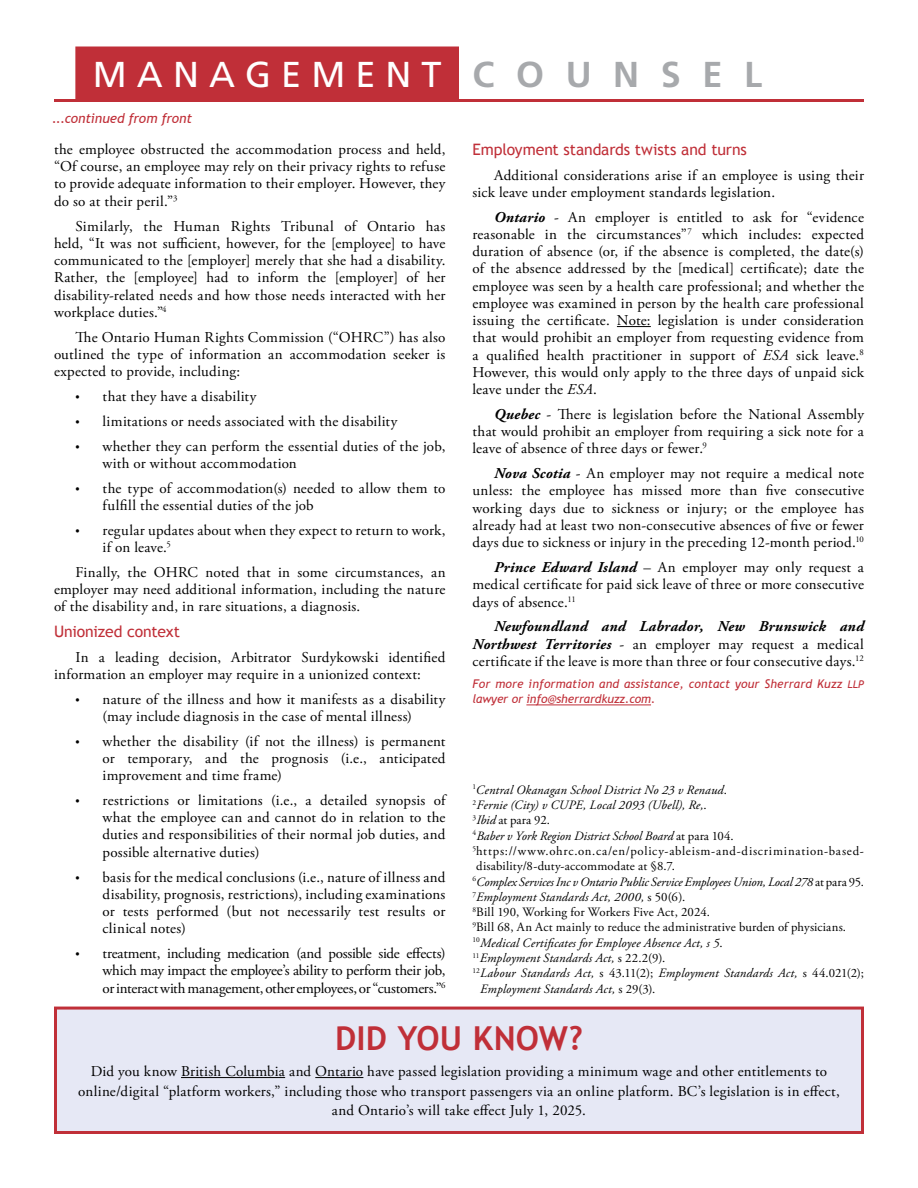
<style>
.page{position:relative;width:918px;height:1188px;background:#fff}
.page>*{position:absolute;margin:0;border:0;box-sizing:border-box;transform-origin:0 0}
.t1{font:36px "Frutiger";letter-spacing:.28em;color:#fff}
.t2{font:700 33px "Trebuchet MS";letter-spacing:.005em;color:#c02f38}
.t3{font:15.75px "Trebuchet MS";letter-spacing:-.01em;color:#c02f38}
.t4{font:15px/17.2px "Adobe Garamond Pro";letter-spacing:.015em;color:#000;text-align:justify}
.t5{font:italic 13.5px "Trebuchet MS";letter-spacing:-.01em;color:#c02f38}
.t6{font:italic 12.75px "Adobe Garamond Pro";letter-spacing:.01em;color:#000}
.t7{font:12.75px "Adobe Garamond Pro";letter-spacing:.02em;color:#000}
.t8{font:italic 12.75px "Adobe Garamond Pro";letter-spacing:-.01em;color:#000}
.t9{font:12.75px "Adobe Garamond Pro";letter-spacing:.06em;color:#000}
.t10{font:italic 12px/15px "Trebuchet MS";letter-spacing:.01em;color:#c02f38}
.s1{font-weight:700;color:#a7a9ac}
.s2{font-weight:700;font-style:italic}
.s3{font-style:italic}
.s4{font-size:10.5px}
.s5{font-family:"Myriad Pro";font-size:15.75px}
.s6{font-style:normal}
</style>
<div class="page">
<div style="left:75px;top:46px;width:384px;height:54px;background:#c02f38;border:3px solid #c02f38"></div>
<hr style="left:54px;top:99px;width:810px;height:3px;background:#c02f38">
<hr style="left:617px;top:326px;width:34px;height:1px;background:#000">
<hr style="left:526px;top:705px;width:125px;height:1px;background:#c02f38">
<div style="left:56px;top:1008px;width:806px;height:124px;background:#e6e8f5"></div>
<hr style="left:181px;top:1077px;width:104px;height:1px;background:#000">
<hr style="left:315px;top:1077px;width:48px;height:1px;background:#000">
<div style="left:54px;top:1007px;width:810px;height:127px;border:3px solid #c02f38"></div>
<h1 class="t1" style="left:93px;top:53px;width:671px">MANAGEMENT <span class="s1">C O U N S E L</span></h1>
<p class="t5" style="left:52px;top:110px;width:142px">...continued from front</p>
<p class="t3" style="left:472px;top:140px;width:276px">Employment standards twists and turns</p>
<p class="t4" style="left:472px;top:167px;width:393px;text-indent:22px">Additional considerations arise if an employee is using their sick leave under employment standards legislation.</p>
<p class="t4" style="left:472px;top:209px;width:393px;text-indent:22px"><span class="s2">Ontario</span> - An employer is entitled to ask for “evidence reasonable in the circumstances”<sup>7</sup> which includes: expected duration of absence (or, if the absence is completed, the date(s) of the absence addressed by the [medical] certificate); date the employee was seen by a health care professional; and whether the employee was examined in person by the health care professional issuing the certificate. Note: legislation is under consideration that would prohibit an employer from requesting evidence from a qualified health practitioner in support of <span class="s3">ESA</span> sick leave.<sup>8<br></sup>However, this would only apply to the three days of unpaid sick leave under the <span class="s3">ESA</span>.</p>
<p class="t4" style="left:472px;top:406px;width:393px;text-indent:22px"><span class="s2">Quebec</span> - There is legislation before the National Assembly that would prohibit an employer from requiring a sick note for a leave of absence of three days or fewer.<sup>9</sup></p>
<p class="t4" style="left:472px;top:465px;width:393px;text-indent:22px"><span class="s2">Nova Scotia</span> - An employer may not require a medical note unless: the employee has missed more than five consecutive working days due to sickness or injury; or the employee has already had at least two non-consecutive absences of five or fewer days due to sickness or injury in the preceding 12-month period.<sup>10</sup></p>
<p class="t4" style="left:472px;top:559px;width:393px;text-indent:22px"><span class="s2">Prince Edward Island</span> – An employer may only request a medical certificate for paid sick leave of three or more consecutive days of absence.<sup>11</sup></p>
<p class="t4" style="left:472px;top:618px;width:393px;text-indent:22px"><span class="s2">Newfoundland and Labrador, New Brunswick and Northwest Territories</span> - an employer may request a medical certificate if the leave is more than three or four consecutive days.<sup>12</sup></p>
<p class="t10" style="left:472px;top:677px;width:393px">For more information and assistance, contact your Sherrard Kuzz <span class="s4">LLP </span>lawyer or info@sherrardkuzz.com.</p>
<p class="t4" style="left:54px;top:141px;width:393px">the employee obstructed the accommodation process and held, “Of course, an employee may rely on their privacy rights to refuse to provide adequate information to their employer. However, they do so at their peril.”<sup>3</sup></p>
<p class="t4" style="left:54px;top:218px;width:393px;text-indent:22px">Similarly, the Human Rights Tribunal of Ontario has held, “It was not sufficient, however, for the [employee] to have communicated to the [employer] merely that she had a disability.<br>Rather, the [employee] had to inform the [employer] of her disability-related needs and how those needs interacted with her workplace duties.”<sup>4</sup></p>
<p class="t4" style="left:54px;top:329px;width:393px;text-indent:22px">The Ontario Human Rights Commission (“OHRC”) has also outlined the type of information an accommodation seeker is expected to provide, including:</p>
<p class="t4" style="left:76px;top:388px;width:182px"><span class="s5">•</span> that they have a disability</p>
<p class="t4" style="left:76px;top:413px;width:323px"><span class="s5">•</span> limitations or needs associated with the disability</p>
<p class="t4" style="left:103px;top:438px;width:344px;text-indent:-27px"><span class="s5">•</span> whether they can perform the essential duties of the job, with or without accommodation</p>
<p class="t4" style="left:103px;top:480px;width:344px;text-indent:-27px"><span class="s5">•</span> the type of accommodation(s) needed to allow them to fulfill the essential duties of the job</p>
<p class="t4" style="left:103px;top:522px;width:344px;text-indent:-27px"><span class="s5">•</span> regular updates about when they expect to return to work, if on leave.<sup>5</sup></p>
<p class="t4" style="left:54px;top:564px;width:393px;text-indent:22px">Finally, the OHRC noted that in some circumstances, an employer may need additional information, including the nature of the disability and, in rare situations, a diagnosis.</p>
<p class="t3" style="left:54px;top:622px;width:128px">Unionized context</p>
<p class="t4" style="left:54px;top:649px;width:393px;text-indent:22px">In a leading decision, Arbitrator Surdykowski identified information an employer may require in a unionized context:</p>
<p class="t4" style="left:76px;top:691px;width:371px;text-align:center"><span class="s5">•</span> nature of the illness and how it manifests as a disability (may include diagnosis in the case of mental illness)</p>
<p class="t4" style="left:103px;top:733px;width:344px;text-indent:-27px"><span class="s5">•</span> whether the disability (if not the illness) is permanent or temporary, and the prognosis (i.e., anticipated improvement and time frame)</p>
<p class="t4" style="left:103px;top:792px;width:344px;text-indent:-27px"><span class="s5">•</span> restrictions or limitations (i.e., a detailed synopsis of what the employee can and cannot do in relation to the duties and responsibilities of their normal job duties, and possible alternative duties)</p>
<p class="t4" style="left:103px;top:869px;width:344px;text-indent:-27px"><span class="s5">•</span> basis for the medical conclusions (i.e., nature of illness and disability, prognosis, restrictions), including examinations or tests performed (but not necessarily test results or clinical notes)</p>
<p class="t4" style="left:103px;top:945px;width:344px;text-indent:-27px"><span class="s5">•</span> treatment, including medication (and possible side effects) which may impact the employee’s ability to perform their job, or interact with management, other employees, or “customers.”<sup>6</sup></p>
<p class="t6" style="left:472px;top:782px;width:256px"><sup>1</sup>Central Okanagan School District No 23 v Renaud<span class="s6">.</span></p>
<p class="t6" style="left:472px;top:797px;width:236px"><sup>2</sup>Fernie (City) v CUPE, Local 2093 (Ubell), Re,<span class="s6">.</span></p>
<p class="t7" style="left:472px;top:813px;width:79px"><sup>3</sup><span class="s3">Ibid</span> at para 92.</p>
<p class="t6" style="left:472px;top:828px;width:263px"><sup>4</sup>Baber v York Region District School Board <span class="s6">at para 104.</span></p>
<p class="t9" style="left:472px;top:843px;width:393px"><sup>5</sup>https://www.ohrc.on.ca/en/policy-ableism-and-discrimination-based-</p>
<p class="t7" style="left:476px;top:859px;width:200px">disability/8-duty-accommodate at §8.7.</p>
<p class="t8" style="left:472px;top:874px;width:393px"><sup>6</sup>Complex Services Inc v Ontario Public Service Employees Union, Local 278 <span class="s6">at para 95.</span></p>
<p class="t6" style="left:472px;top:889px;width:214px"><sup>7</sup>Employment Standards Act, 2000, <span class="s6">s 50(6).</span></p>
<p class="t7" style="left:472px;top:904px;width:239px"><sup>8</sup>Bill 190, Working for Workers Five Act, 2024.</p>
<p class="t7" style="left:472px;top:920px;width:375px"><sup>9</sup>Bill 68, An Act mainly to reduce the administrative burden of physicians.</p>
<p class="t6" style="left:472px;top:935px;width:252px"><sup>10</sup>Medical Certificates for Employee Absence Act, s 5<span class="s6">.</span></p>
<p class="t6" style="left:473px;top:950px;width:194px"><sup>11</sup>Employment Standards Act, <span class="s6">s 22.2(9).</span></p>
<p class="t6" style="left:473px;top:966px;width:393px"><sup>12</sup>Labour Standards Act, <span class="s6">s 43.11(2);</span> Employment Standards Act, <span class="s6">s 44.021(2);</span></p>
<p class="t6" style="left:480px;top:981px;width:177px">Employment Standards Act, <span class="s6">s 29(3).</span></p>
<h2 class="t2" style="left:335px;top:1017px;width:249px">DID YOU KNOW?</h2>
<p class="t4" style="left:78px;top:1062px;width:763px;line-height:19.5px;text-align:center">Did you know British Columbia and Ontario have passed legislation providing a minimum wage and other entitlements to online/digital “platform workers,” including those who transport passengers via an online platform. BC’s legislation is in effect, and Ontario’s will take effect July 1, 2025.</p>
</div>
